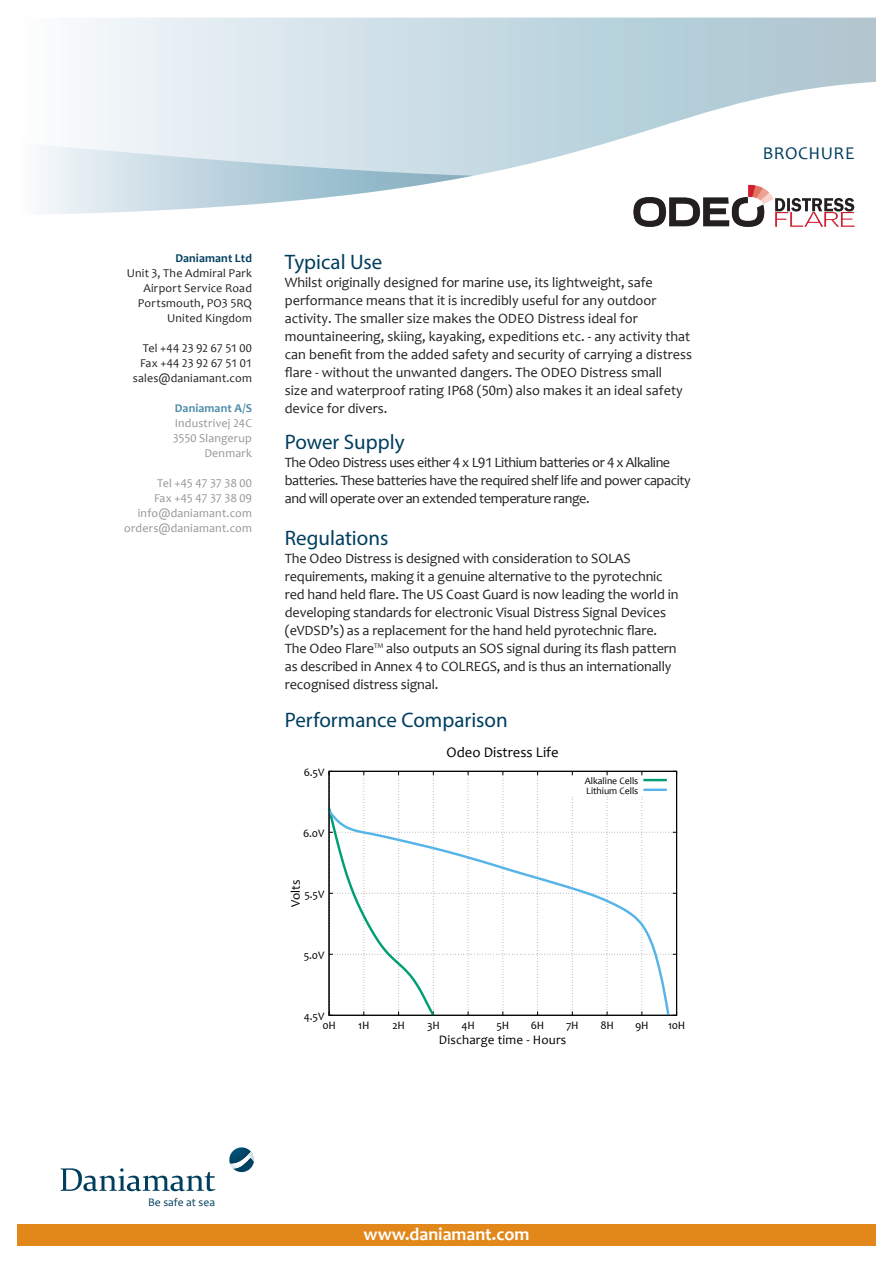
<style>
.page{position:relative;width:893px;height:1263px;background:#fff}
.page>*{position:absolute;margin:0;border:0;box-sizing:border-box;transform-origin:0 0}
.t1{font:21px "Myriad Pro";color:#003e5e}
.t2{font:700 18px "Candara";color:#fff}
.t3{font:18px "Candara";letter-spacing:.025em;color:#003e5e}
.t4{font:14.7px "Candara";color:#000}
.t5{font:14.25px/18px "Candara";letter-spacing:-.01em;color:#231f20}
.t6{font:14.25px/18px "Candara";letter-spacing:-.03em;color:#231f20}
.t7{font:13.05px "Candara";letter-spacing:.015em;color:#000}
.t8{font:12px/15px "Candara";letter-spacing:.015em;color:#231f20;text-align:right}
.t9{font:12px/15px "Candara";letter-spacing:.015em;color:#939598;text-align:right}
.t10{font:700 12px "Candara";letter-spacing:.01em;color:#003e5e}
.t11{font:700 12px "Candara";letter-spacing:.01em;color:#4d8ba8}
.t12{font:11.55px "Candara";color:#003e5e}
.t13{font:11.4px "Candara";letter-spacing:-.02em;color:#000}
.t14{font:9.75px/9.8px "Candara";color:#000}
</style>
<div class="page">
<img style="left:634px;top:215px;width:221px;height:12px">
<svg style="left:85px;top:18px;width:791px;height:197px"></svg>
<svg style="left:41px;top:142px;width:433px;height:73px"></svg>
<svg style="left:328px;top:771px;width:349px;height:245px"></svg>
<hr style="left:643px;top:788px;width:24px;height:3px;background:#56b4e9">
<svg style="left:328px;top:808px;width:343px;height:208px"></svg>
<div style="left:329px;top:771px;width:348px;height:244px;border:1px solid #000"></div>
<div style="left:17px;top:1225px;width:859px;height:21px;background:#e2871a"></div>
<svg style="left:61px;top:1168px;width:154px;height:23px"></svg>
<svg style="left:229px;top:1147px;width:25px;height:25px"></svg>
<p class="t10" style="left:175px;top:250px;width:78px">Daniamant Ltd</p>
<p class="t8" style="left:127px;top:265px;width:127px">Unit 3, The Admiral Park<br>Airport Service Road<br>Portsmouth, PO3 5RQ<br>United Kingdom</p>
<p class="t8" style="left:133px;top:340px;width:121px">Tel +44 23 92 67 51 00<br>Fax +44 23 92 67 51 01 sales@daniamant.com</p>
<p class="t11" style="left:175px;top:400px;width:79px">Daniamant A/S</p>
<p class="t9" style="left:173px;top:415px;width:81px">Industrivej 24C<br>3550 Slangerup<br>Denmark</p>
<p class="t9" style="left:124px;top:475px;width:129px">Tel +45 47 37 38 00<br>Fax +45 47 37 38 09 info@daniamant.com orders@daniamant.com</p>
<h1 class="t1" style="left:285px;top:249px;width:99px">Typical Use</h1>
<p class="t5" style="left:285px;top:273px;width:409px">Whilst originally designed for marine use, its lightweight, safe performance means that it is incredibly useful for any outdoor activity. The smaller size makes the ODEO Distress ideal for mountaineering, skiing, kayaking, expeditions etc. - any activity that can benefit from the added safety and security of carrying a distress flare - without the unwanted dangers. The ODEO Distress small<br>size and waterproof rating IP68 (50m) also makes it an ideal safety device for divers.</p>
<h1 class="t1" style="left:285px;top:429px;width:121px">Power Supply</h1>
<p class="t6" style="left:285px;top:453px;width:407px">The Odeo Distress uses either 4 x L91 Lithium batteries or 4 x Alkaline batteries. These batteries have the required shelf life and power capacity and will operate over an extended temperature range.</p>
<h1 class="t1" style="left:285px;top:525px;width:105px">Regulations</h1>
<p class="t5" style="left:285px;top:549px;width:395px">The Odeo Distress is designed with consideration to SOLAS requirements, making it a genuine alternative to the pyrotechnic red hand held flare. The US Coast Guard is now leading the world in developing standards for electronic Visual Distress Signal Devices (eVDSD’s) as a replacement for the hand held pyrotechnic flare.<br>The Odeo Flare™ also outputs an SOS signal during its flash pattern as described in Annex 4 to COLREGS, and is thus an internationally recognised distress signal.</p>
<h1 class="t1" style="left:285px;top:707px;width:224px">Performance Comparison</h1>
<p class="t13" style="left:304px;top:765px;width:22px">6.5V</p>
<p class="t13" style="left:303px;top:826px;width:23px">6.0V</p>
<p class="t7" style="left:287px;top:907px;width:29px;rotate:-90deg">Volts</p>
<p class="t13" style="left:304px;top:887px;width:21px">5.5V</p>
<p class="t13" style="left:304px;top:948px;width:22px">5.0V</p>
<p class="t4" style="left:447px;top:743px;width:114px">Odeo Distress Life</p>
<p class="t14" style="left:585px;top:776px;width:55px">Alkaline Cells<br>Lithium Cells</p>
<p class="t13" style="left:304px;top:1009px;width:22px">4.5V</p>
<p class="t13" style="left:322px;top:1018px;width:15px">0H</p>
<p class="t13" style="left:358px;top:1018px;width:13px">1H</p>
<p class="t13" style="left:392px;top:1018px;width:14px">2H</p>
<p class="t13" style="left:427px;top:1018px;width:14px">3H</p>
<p class="t13" style="left:462px;top:1018px;width:15px">4H</p>
<p class="t13" style="left:497px;top:1018px;width:14px">5H</p>
<p class="t13" style="left:531px;top:1018px;width:15px">6H</p>
<p class="t13" style="left:566px;top:1018px;width:14px">7H</p>
<p class="t13" style="left:600px;top:1018px;width:15px">8H</p>
<p class="t13" style="left:635px;top:1018px;width:15px">9H</p>
<p class="t13" style="left:668px;top:1018px;width:19px">10H</p>
<p class="t7" style="left:439px;top:1032px;width:129px">Discharge time ‐ Hours</p>
<p class="t12" style="left:148px;top:1195px;width:68px">Be safe at sea</p>
<p class="t2" style="left:364px;top:1223px;width:167px">www.daniamant.com</p>
<p class="t3" style="left:763px;top:142px;width:93px">BROCHURE</p>
</div>
